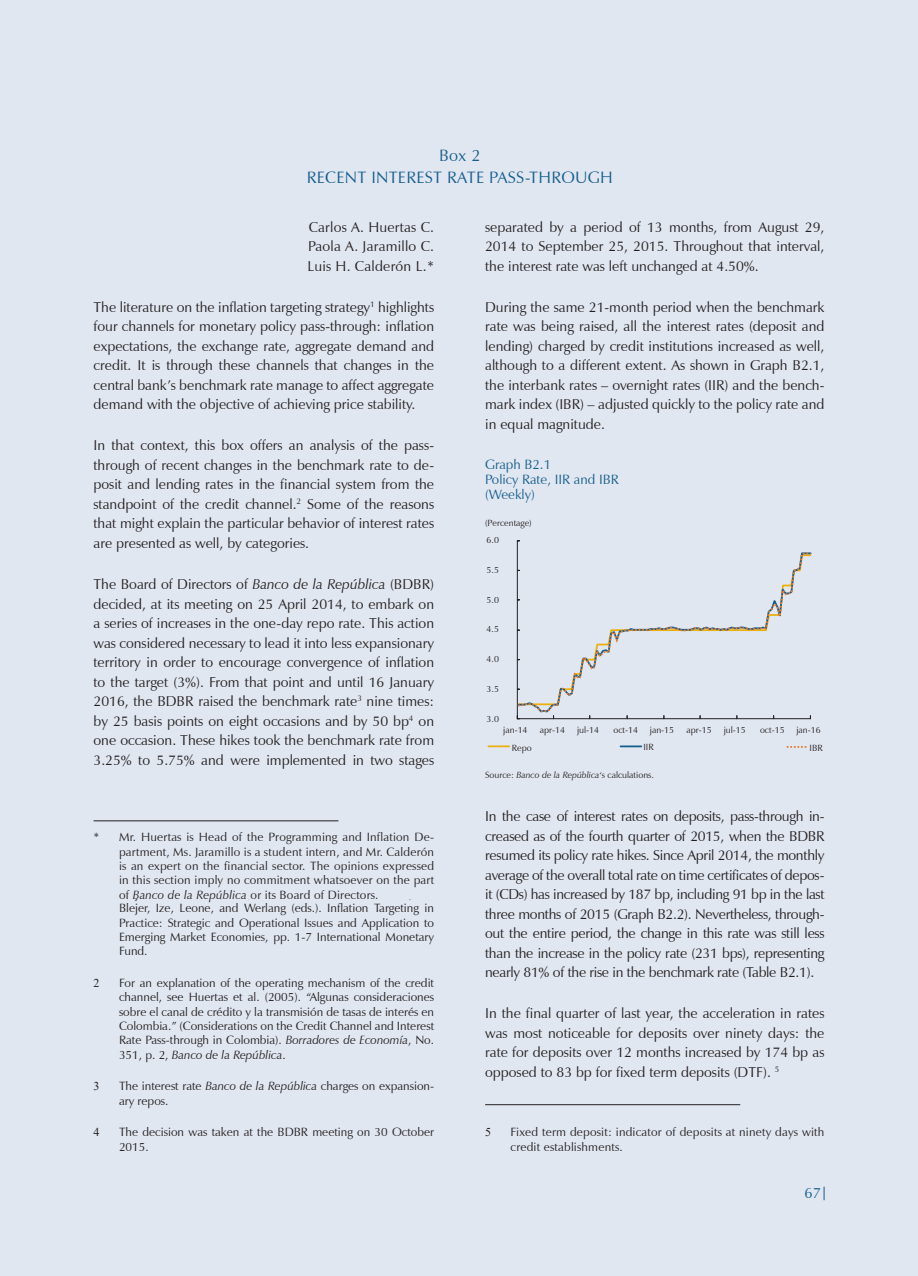
<style>
.page{position:relative;width:918px;height:1276px;background:#fff}
.page>*{position:absolute;margin:0;border:0;box-sizing:border-box;transform-origin:0 0}
.titulo_recuadro1{font:16.5px "Zapf Humanist 601 BT";letter-spacing:.015em;color:#165e8e}
.t1{font:15px "Zapf Humanist 601 BT";color:#165e8e}
.recuadro1{font:14.25px/19.5px "Zapf Humanist 601 BT";color:#231f20;text-align:justify}
.titulo_grafico{font:13.5px "Zapf Humanist 601 BT";color:#165e8e}
.pie_de_pagina_Recuad{font:12px/14.4px "Zapf Humanist 601 BT";color:#231f20;text-align:justify}
.pie_de_pagina_Recuad-2{font:12px "Times New Roman";color:#231f20}
.pie_grafica{font:9px "Zapf Humanist 601 BT";color:#231f20}
.s1{font-style:italic}
</style>
<div class="page">
<div style="left:1px;top:0;width:917px;height:1276px;background:#e1e7f1"></div>
<svg style="left:824px;top:1186px;width:1px;height:14px"></svg>
<hr style="left:485px;top:1104px;width:255px;height:1px;background:#231f20">
<hr style="left:94px;top:820px;width:245px;height:1px;background:#231f20">
<hr style="left:517px;top:541px;width:1px;height:177px;background:#231f20">
<hr style="left:517px;top:718px;width:293px;height:1px;background:#231f20">
<svg style="left:516px;top:551px;width:296px;height:162px"></svg>
<hr style="left:488px;top:745px;width:21px;height:2px;background:#ebb10f">
<hr style="left:621px;top:745px;width:20px;height:2px;background:#165e8e">
<svg style="left:787px;top:746px;width:20px;height:2px"></svg>
<p class="titulo_recuadro1" style="left:439px;top:145px;width:43px">Box 2</p>
<p class="titulo_recuadro1" style="left:307px;top:167px;width:308px">RECENT INTEREST RATE PASS-THROUGH</p>
<p class="recuadro1" style="left:307px;top:217px;width:128px">Carlos A. Huertas C.<br>Paola A. Jaramillo C.<br>Luis H. Calderón L.*</p>
<p class="recuadro1" style="left:94px;top:297px;width:342px">The literature on the inflation targeting strategy<sup>1</sup> highlights four channels for monetary policy pass-through: inflation expectations, the exchange rate, aggregate demand and credit. It is through these channels that changes in the central bank’s benchmark rate manage to affect aggregate demand with the objective of achieving price stability.</p>
<p class="recuadro1" style="left:94px;top:436px;width:342px">In that context, this box offers an analysis of the pass&shy;through of recent changes in the benchmark rate to de&shy;posit and lending rates in the financial system from the standpoint of the credit channel.<sup>2</sup> Some of the reasons that might explain the particular behavior of interest rates are presented as well, by categories.</p>
<p class="recuadro1" style="left:94px;top:574px;width:342px">The Board of Directors of <span class="s1">Banco de la República</span> (BDBR) decided, at its meeting on 25 April 2014, to embark on a series of increases in the one-day repo rate. This action was considered necessary to lead it into less expansionary territory in order to encourage convergence of inflation to the target (3%). From that point and until 16 January 2016, the BDBR raised the benchmark rate<sup>3</sup> nine times: by 25 basis points on eight occasions and by 50 bp<sup>4</sup> on one occasion. These hikes took the benchmark rate from 3.25% to 5.75% and were implemented in two stages</p>
<p class="recuadro1" style="left:485px;top:217px;width:341px">separated by a period of 13 months, from August 29, 2014 to September 25, 2015. Throughout that interval, the interest rate was left unchanged at 4.50%.</p>
<p class="recuadro1" style="left:485px;top:297px;width:341px">During the same 21-month period when the benchmark rate was being raised, all the interest rates (deposit and lending) charged by credit institutions increased as well, although to a different extent. As shown in Graph B2.1, the interbank rates – overnight rates (IIR) and the bench&shy;mark index (IBR) – adjusted quickly to the policy rate and in equal magnitude.</p>
<p class="titulo_grafico" style="left:485px;top:456px;width:67px">Graph B2.1</p>
<p class="titulo_grafico" style="left:485px;top:471px;width:135px">Policy Rate, IIR and IBR</p>
<p class="titulo_grafico" style="left:485px;top:486px;width:51px">(Weekly)</p>
<p class="pie_grafica" style="left:485px;top:517px;width:48px">(Percentage)</p>
<p class="pie_grafica" style="left:487px;top:534px;width:14px">6.0</p>
<p class="pie_grafica" style="left:487px;top:564px;width:14px">5.5</p>
<p class="pie_grafica" style="left:487px;top:594px;width:14px">5.0</p>
<p class="pie_grafica" style="left:487px;top:624px;width:14px">4.5</p>
<p class="pie_grafica" style="left:487px;top:653px;width:14px">4.0</p>
<p class="pie_grafica" style="left:487px;top:683px;width:14px">3.5</p>
<p class="pie_grafica" style="left:487px;top:713px;width:14px">3.0</p>
<p class="pie_grafica" style="left:503px;top:724px;width:26px">jan-14</p>
<p class="pie_grafica" style="left:540px;top:724px;width:27px">apr-14</p>
<p class="pie_grafica" style="left:577px;top:724px;width:24px">jul-14</p>
<p class="pie_grafica" style="left:613px;top:724px;width:26px">oct-14</p>
<p class="pie_grafica" style="left:650px;top:724px;width:26px">jan-15</p>
<p class="pie_grafica" style="left:687px;top:724px;width:27px">apr-15</p>
<p class="pie_grafica" style="left:724px;top:724px;width:24px">jul-15</p>
<p class="pie_grafica" style="left:760px;top:724px;width:26px">oct-15</p>
<p class="pie_grafica" style="left:796px;top:724px;width:26px">jan-16</p>
<p class="pie_grafica" style="left:512px;top:742px;width:21px">Repo</p>
<p class="pie_grafica" style="left:643px;top:741px;width:12px">IIR</p>
<p class="pie_grafica" style="left:810px;top:742px;width:15px">IBR</p>
<p class="pie_de_pagina_Recuad" style="left:119px;top:830px;width:317px;text-indent:-26px">* Mr. Huertas is Head of the Programming and Inflation De&shy;partment, Ms. Jaramillo is a student intern, and Mr. Calderón is an expert on the financial sector. The opinions expressed in this section imply no commitment whatsoever on the part of <span class="s1">Banco de la República</span> or its Board of Directors.</p>
<p class="pie_de_pagina_Recuad" style="left:119px;top:886px;width:317px">Blejer an Leone (2000). “Introduction and Overview,” in Blejer, Ize, Leone, and Werlang (eds.). Inflation Targeting in Practice: Strategic and Operational Issues and Application to Emerging Market Economies, pp. 1-7 International Monetary Fund.</p>
<p class="pie_de_pagina_Recuad-2" style="left:94px;top:974px;width:7px">2</p>
<p class="pie_de_pagina_Recuad" style="left:119px;top:975px;width:317px">For an explanation of the operating mechanism of the credit channel, see Huertas et al. (2005). “Algunas consideraciones sobre el canal de crédito y la transmisión de tasas de interés en Colombia.” (Considerations on the Credit Channel and Interest Rate Pass-through in Colombia). <span class="s1">Borradores de Economía</span>, No.<br>351, p. 2, <span class="s1">Banco de la República</span>.</p>
<p class="pie_de_pagina_Recuad-2" style="left:94px;top:1077px;width:7px">3</p>
<p class="pie_de_pagina_Recuad" style="left:119px;top:1079px;width:317px">The interest rate <span class="s1">Banco de la República</span> charges on expansion&shy;ary repos.</p>
<p class="pie_de_pagina_Recuad-2" style="left:94px;top:1123px;width:7px">4</p>
<p class="pie_de_pagina_Recuad" style="left:119px;top:1124px;width:317px">The decision was taken at the BDBR meeting on 30 October<br>2015.</p>
<p class="pie_grafica" style="left:485px;top:769px;width:170px">Source: <span class="s1">Banco de la República</span>‘s calculations.</p>
<p class="recuadro1" style="left:485px;top:806px;width:341px">In the case of interest rates on deposits, pass-through in&shy;creased as of the fourth quarter of 2015, when the BDBR resumed its policy rate hikes. Since April 2014, the monthly average of the overall total rate on time certificates of depos&shy;it (CDs) has increased by 187 bp, including 91 bp in the last three months of 2015 (Graph B2.2). Nevertheless, through&shy;out the entire period, the change in this rate was still less than the increase in the policy rate (231 bps), representing nearly 81% of the rise in the benchmark rate (Table B2.1).</p>
<p class="recuadro1" style="left:485px;top:1003px;width:341px">In the final quarter of last year, the acceleration in rates was most noticeable for deposits over ninety days: the rate for deposits over 12 months increased by 174 bp as opposed to 83 bp for fixed term deposits (DTF). <sup>5</sup></p>
<p class="pie_de_pagina_Recuad-2" style="left:485px;top:1123px;width:7px">5</p>
<p class="pie_de_pagina_Recuad" style="left:511px;top:1124px;width:315px">Fixed term deposit: indicator of deposits at ninety days with credit establishments.</p>
<p class="t1" style="left:805px;top:1184px;width:18px">67</p>
</div>
